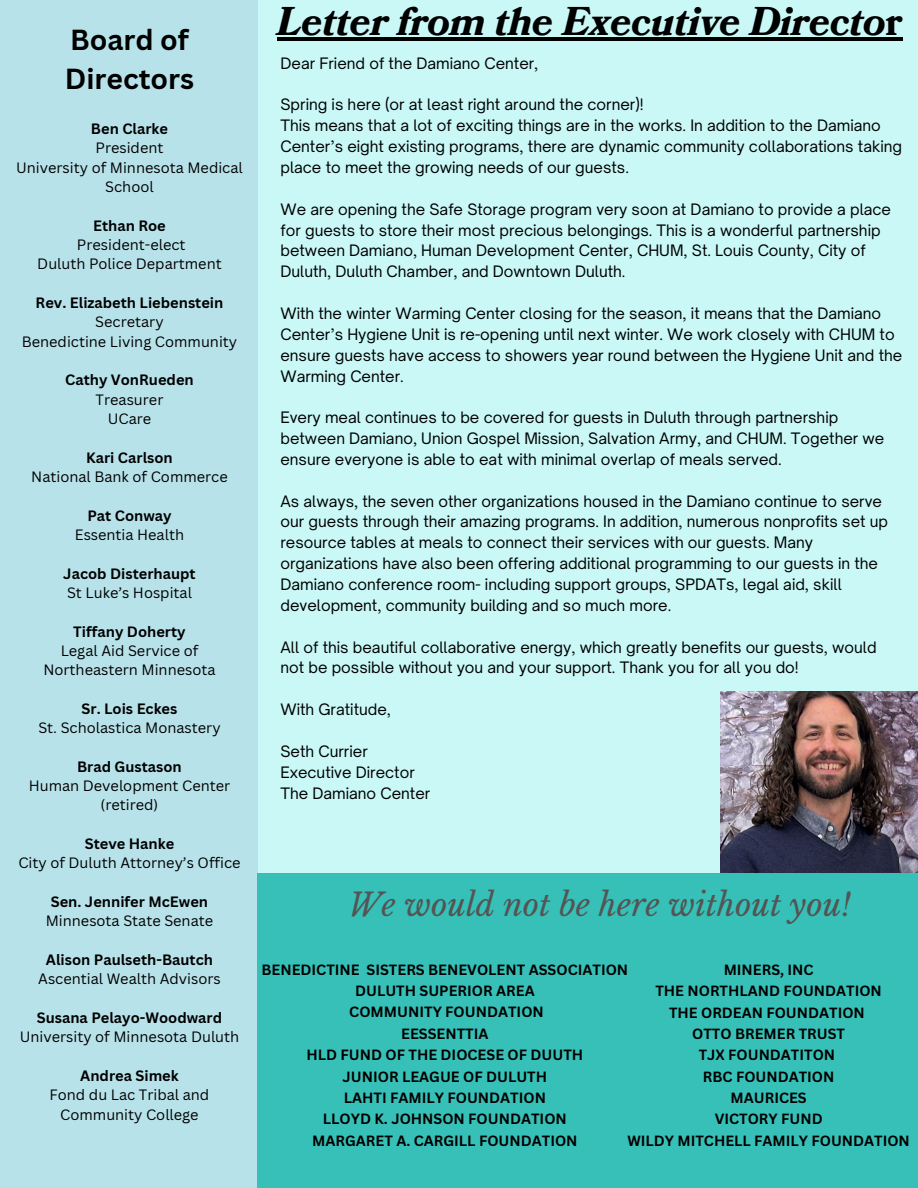
<style>
.page{position:relative;width:918px;height:1188px;background:#c9f8f7}
.page>*{position:absolute;margin:0;border:0;box-sizing:border-box;transform-origin:0 0}
.t1{font:italic 700 39px "Bookmania";color:#000}
.t2{font:italic 31.35px "Libre Baskerville";color:#545454}
.t3{font:700 28.2px/38.7px "Canva Sans";color:#000}
.t4{font:15.15px/20.9px "Open Sauce One";color:#000}
.t5{font:14.55px/19.4px "Canva Sans";color:#000;text-align:center}
.t6{font:700 14.55px "Canva Sans";color:#000}
.t7{font:700 14.4px/21.5px "Canva Sans";color:#000;text-align:center}
.s1{font-style:normal}
</style>
<div class="page">
<div style="left:0;top:0;width:257px;height:1188px;background:#b8e2ea"></div>
<img style="left:720px;top:692px;width:198px;height:181px">
<div style="left:257px;top:874px;width:661px;height:314px;background:#36c0b7"></div>
<hr style="left:277px;top:37px;width:609px;height:3px;background:#000">
<hr style="left:886px;top:37px;width:17px;height:3px;background:#000">
<h3 class="t3" style="left:65px;top:20px;width:131px">Board of<br>Directors</h3>
<p class="t6" style="left:91px;top:119px;width:79px">Ben Clarke</p>
<p class="t5" style="left:16px;top:138px;width:228px">President<br>University of Minnesota Medical<br>School</p>
<p class="t6" style="left:93px;top:215px;width:74px">Ethan Roe</p>
<p class="t5" style="left:37px;top:235px;width:186px">President-elect<br>Duluth Police Department</p>
<p class="t6" style="left:36px;top:293px;width:189px">Rev. Elizabeth Liebenstein</p>
<p class="t5" style="left:22px;top:312px;width:217px">Secretary<br>Benedictine Living Community</p>
<p class="t6" style="left:65px;top:370px;width:130px">Cathy VonRueden</p>
<p class="t5" style="left:96px;top:389px;width:69px">Treasurer<br>UCare</p>
<p class="t6" style="left:86px;top:447px;width:88px">Kari Carlson</p>
<p class="t5" style="left:31px;top:467px;width:198px">National Bank of Commerce</p>
<p class="t6" style="left:87px;top:505px;width:86px">Pat Conway</p>
<p class="t5" style="left:75px;top:525px;width:111px">Essentia Health</p>
<p class="t6" style="left:63px;top:563px;width:134px">Jacob Disterhaupt</p>
<p class="t5" style="left:67px;top:583px;width:126px">St Luke’s Hospital</p>
<p class="t6" style="left:73px;top:621px;width:114px">Tiffany Doherty</p>
<p class="t5" style="left:43px;top:641px;width:174px">Legal Aid Service of<br>Northeastern Minnesota</p>
<p class="t6" style="left:82px;top:698px;width:97px">Sr. Lois Eckes</p>
<p class="t5" style="left:38px;top:718px;width:184px">St. Scholastica Monastery</p>
<p class="t6" style="left:77px;top:756px;width:106px">Brad Gustason</p>
<p class="t5" style="left:29px;top:776px;width:203px">Human Development Center (retired)</p>
<p class="t6" style="left:85px;top:834px;width:91px">Steve Hanke</p>
<p class="t5" style="left:18px;top:853px;width:224px">City of Duluth Attorney’s Office</p>
<p class="t6" style="left:51px;top:892px;width:159px">Sen. Jennifer McEwen</p>
<p class="t5" style="left:46px;top:911px;width:169px">Minnesota State Senate</p>
<p class="t6" style="left:46px;top:950px;width:169px">Alison Paulseth-Bautch</p>
<p class="t5" style="left:38px;top:969px;width:184px">Ascential Wealth Advisors</p>
<p class="t6" style="left:37px;top:1008px;width:187px">Susana Pelayo-Woodward</p>
<p class="t5" style="left:20px;top:1027px;width:221px">University of Minnesota Duluth</p>
<p class="t6" style="left:80px;top:1065px;width:100px">Andrea Simek</p>
<p class="t5" style="left:50px;top:1085px;width:161px">Fond du Lac Tribal and<br>Community College</p>
<h1 class="t1" style="left:277px;top:-5px;width:628px">Letter from the Executive Directo<span class="s1">r</span></h1>
<p class="t4" style="left:280px;top:52px;width:259px">Dear Friend of the Damiano Center,</p>
<p class="t4" style="left:280px;top:94px;width:623px">Spring is here (or at least right around the corner)!<br>This means that a lot of exciting things are in the works. In addition to the Damiano Center’s eight existing programs, there are dynamic community collaborations taking place to meet the growing needs of our guests.</p>
<p class="t4" style="left:280px;top:198px;width:612px">We are opening the Safe Storage program very soon at Damiano to provide a place for guests to store their most precious belongings. This is a wonderful partnership between Damiano, Human Development Center, CHUM, St. Louis County, City of Duluth, Duluth Chamber, and Downtown Duluth.</p>
<p class="t4" style="left:280px;top:303px;width:623px">With the winter Warming Center closing for the season, it means that the Damiano Center’s Hygiene Unit is re-opening until next winter. We work closely with CHUM to ensure guests have access to showers year round between the Hygiene Unit and the Warming Center.</p>
<p class="t4" style="left:280px;top:407px;width:606px">Every meal continues to be covered for guests in Duluth through partnership between Damiano, Union Gospel Mission, Salvation Army, and CHUM. Together we ensure everyone is able to eat with minimal overlap of meals served.</p>
<p class="t4" style="left:280px;top:490px;width:609px">As always, the seven other organizations housed in the Damiano continue to serve our guests through their amazing programs. In addition, numerous nonprofits set up resource tables at meals to connect their services with our guests. Many organizations have also been offering additional programming to our guests in the Damiano conference room- including support groups, SPDATs, legal aid, skill development, community building and so much more.</p>
<p class="t4" style="left:280px;top:636px;width:598px">All of this beautiful collaborative energy, which greatly benefits our guests, would not be possible without you and your support. Thank you for all you do!</p>
<p class="t4" style="left:280px;top:699px;width:112px">With Gratitude,</p>
<p class="t4" style="left:280px;top:741px;width:151px">Seth Currier<br>Executive Director<br>The Damiano Center</p>
<h2 class="t2" style="left:348px;top:886px;width:504px">We would not be here without you!</h2>
<p class="t7" style="left:261px;top:958px;width:368px">BENEDICTINE SISTERS BENEVOLENT ASSOCIATION<br>DULUTH SUPERIOR AREA<br>COMMUNITY FOUNDATION<br>EESSENTTIA<br>HLD FUND OF THE DIOCESE OF DUUTH<br>JUNIOR LEAGUE OF DULUTH<br>LAHTI FAMILY FOUNDATION<br>LLOYD K. JOHNSON FOUNDATION<br>MARGARET A. CARGILL FOUNDATION</p>
<p class="t7" style="left:627px;top:959px;width:284px">MINERS, INC<br>THE NORTHLAND FOUNDATION<br>THE ORDEAN FOUNDATION<br>OTTO BREMER TRUST<br>TJX FOUNDATITON<br>RBC FOUNDATION<br>MAURICES<br>VICTORY FUND<br>WILDY MITCHELL FAMILY FOUNDATION</p>
</div>
